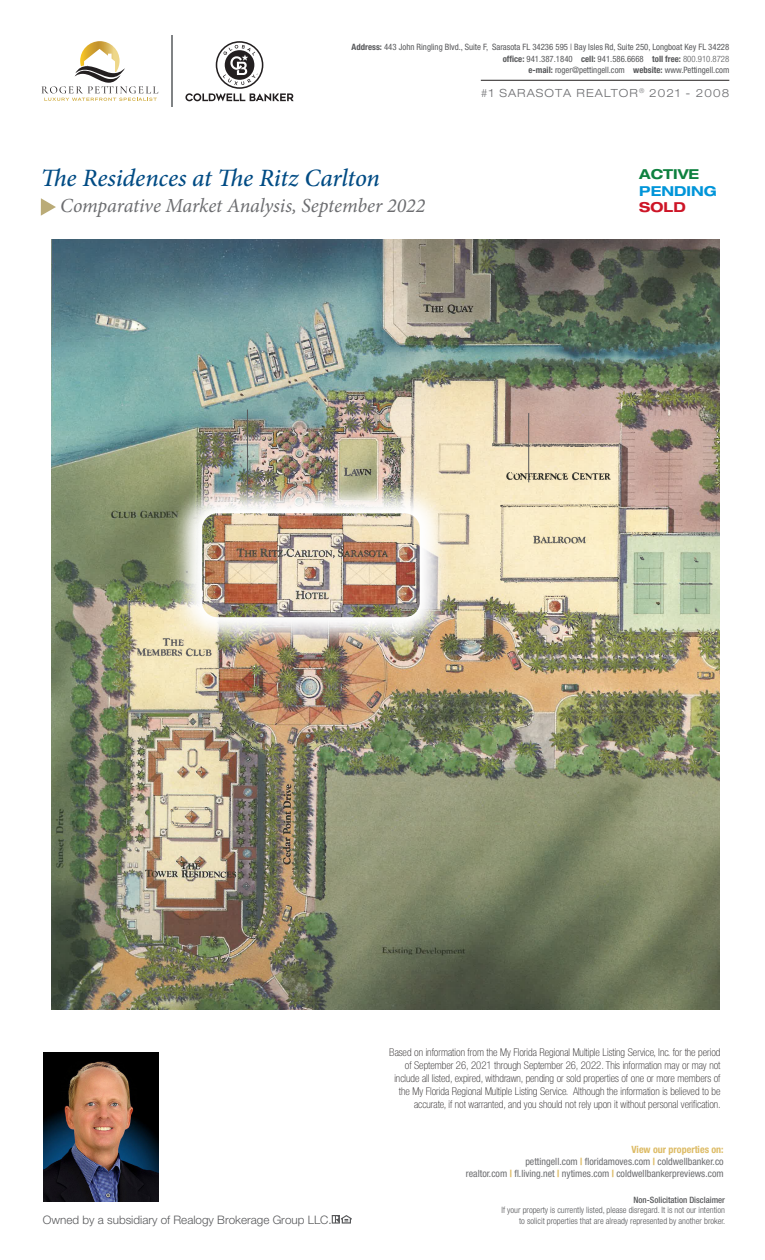
<style>
.page{position:relative;width:765px;height:1260px;background:#fff}
.page>*{position:absolute;margin:0;border:0;box-sizing:border-box;transform-origin:0 0}
.t1{font:italic 500 25px "Minion Pro";letter-spacing:-.005em;color:#004b84}
.t2{font:italic 20px "Minion Pro";letter-spacing:-.01em;color:#6c6d70}
.t3{font:700 expanded 13.75px "Helvetica Neue LT Std";color:#0095d9}
.t4{font:700 expanded 13.75px "Helvetica Neue LT Std";color:#0e813f}
.t5{font:700 expanded 13.75px "Helvetica Neue LT Std";color:#cd1527}
.t6{font:300 11.62px "Helvetica Neue LT Std";color:#57585a}
.t7{font:300 expanded 11.25px "Helvetica Neue LT Std";letter-spacing:.1em;color:#6c6d70}
.t8{font:100 condensed 10.75px/12.9px "Helvetica Neue LT Std";color:#231f20;text-align:right}
.t9{font:condensed 10px "Helvetica Neue LT Std";color:#6c6d70}
.t10{font:700 condensed 10px "Helvetica Neue LT Std";color:#ddbb65}
.t11{font:condensed 8.75px/11.2px "Helvetica Neue LT Std";color:#57585a;text-align:right}
.t12{font:300 condensed 8.75px/10.2px "Helvetica Neue LT Std";color:#57585a;text-align:right}
.s1{font-weight:700}
.s2{font-weight:300}
.s3{font-weight:700;color:#ddbb65}
.s4{font-weight:500}
</style>
<div class="page">
<svg style="left:41px;top:198px;width:15px;height:18px"></svg>
<img style="left:52px;top:240px;width:668px;height:769px">
<img style="left:163px;top:791px;width:21px;height:23px">
<img style="left:136px;top:636px;width:76px;height:22px">
<img style="left:137px;top:636px;width:48px;height:22px">
<img style="left:402px;top:394px;width:14px;height:85px">
<img style="left:532px;top:523px;width:55px;height:22px">
<img style="left:500px;top:500px;width:119px;height:20px">
<img style="left:511px;top:441px;width:87px;height:8px">
<img style="left:506px;top:471px;width:113px;height:44px">
<img style="left:629px;top:500px;width:35px;height:13px">
<svg style="left:677px;top:582px;width:10px;height:5px"></svg>
<svg style="left:704px;top:582px;width:10px;height:5px"></svg>
<svg style="left:693px;top:606px;width:8px;height:8px"></svg>
<img style="left:677px;top:557px;width:26px;height:8px">
<img style="left:673px;top:528px;width:47px;height:12px">
<svg style="left:653px;top:530px;width:13px;height:12px"></svg>
<img style="left:598px;top:441px;width:21px;height:8px">
<img style="left:630px;top:550px;width:15px;height:12px">
<img style="left:629px;top:523px;width:28px;height:17px">
<img style="left:542px;top:602px;width:23px;height:2px">
<img style="left:532px;top:535px;width:47px;height:12px">
<img style="left:542px;top:594px;width:28px;height:8px">
<svg style="left:498px;top:547px;width:7px;height:10px"></svg>
<img style="left:498px;top:560px;width:77px;height:24px">
<svg style="left:491px;top:441px;width:9px;height:8px"></svg>
<svg style="left:465px;top:441px;width:5px;height:8px"></svg>
<svg style="left:464px;top:513px;width:7px;height:7px"></svg>
<img style="left:451px;top:468px;width:20px;height:8px">
<svg style="left:445px;top:468px;width:6px;height:8px"></svg>
<img style="left:408px;top:468px;width:6px;height:11px">
<img style="left:342px;top:466px;width:18px;height:12px">
<img style="left:194px;top:666px;width:23px;height:5px">
<svg style="left:194px;top:685px;width:11px;height:10px"></svg>
<svg style="left:184px;top:821px;width:4px;height:7px"></svg>
<img style="left:169px;top:806px;width:14px;height:8px">
<img style="left:169px;top:819px;width:15px;height:22px">
<svg style="left:163px;top:826px;width:6px;height:12px"></svg>
<hr style="left:247px;top:410px;width:1px;height:103px;background:#57585a">
<hr style="left:528px;top:413px;width:1px;height:69px;background:#57585a">
<img style="left:168px;top:479px;width:286px;height:172px">
<img style="left:202px;top:513px;width:218px;height:104px">
<img style="left:402px;top:513px;width:14px;height:17px">
<svg style="left:185px;top:41px;width:109px;height:60px"></svg>
<hr style="left:171px;top:36px;width:1px;height:71px;background:#808385">
<svg style="left:42px;top:41px;width:116px;height:60px"></svg>
<img style="left:43px;top:1052px;width:116px;height:149px">
<svg style="left:332px;top:1215px;width:20px;height:9px"></svg>
<hr style="left:481px;top:80px;width:248px;height:1px;background:#231f20">
<p class="t11" style="left:352px;top:42px;width:379px"><span class="s1">Address:</span> 443 John Ringling Blvd., Suite F, Sarasota FL 34236 595 | Bay Isles Rd, Suite 250, Longboat Key FL 34228</p>
<p class="t11" style="left:503px;top:53px;width:228px"><span class="s1">office:</span> 941.387.1840 <span class="s1">cell:</span> 941.586.6668 <span class="s1">toll free:</span> <span class="s2">800.910.8728 </span><span class="s1">e-mail:</span> roger@pettingell.com <span class="s1">website:</span> www.Pettingell.com</p>
<p class="t7" style="left:480px;top:86px;width:250px">#1 SARASOTA REALTOR<sup>®</sup> 2021 - 2008</p>
<p class="t1" style="left:41px;top:161px;width:341px">The Residences at The Ritz Carlton</p>
<p class="t4" style="left:639px;top:166px;width:62px">ACTIVE</p>
<p class="t3" style="left:639px;top:182px;width:79px">PENDING</p>
<p class="t2" style="left:60px;top:192px;width:367px">Comparative Market Analysis, September 2022</p>
<p class="t5" style="left:639px;top:199px;width:48px">SOLD</p>
<p class="t8" style="left:389px;top:1046px;width:333px">Based on information from the My Florida Regional Multiple Listing Service, Inc. for the period of September 26, 2021 through September 26, 2022. This information may or may not include all listed, expired, withdrawn, pending or sold properties of one or more members of the My Florida Regional Multiple Listing Service. Although the information is believed to be accurate, if not warranted, and you should not rely upon it without personal verification.</p>
<p class="t6" style="left:43px;top:1212px;width:290px">Owned by a subsidiary of Realogy Brokerage Group LLC.</p>
<p class="t10" style="left:631px;top:1143px;width:94px">View our properties on:</p>
<p class="t9" style="left:525px;top:1155px;width:200px">pettingell.com <span class="s3">|</span> floridamoves.com <span class="s3">|</span> coldwellbanker.co</p>
<p class="t9" style="left:466px;top:1167px;width:259px">realtor.com <span class="s3">|</span> fl.living.net <span class="s3">|</span> nytimes.com <span class="s3">|</span> coldwellbankerpreviews.com</p>
<p class="t12" style="left:501px;top:1195px;width:225px"><span class="s4">Non-Solicitation Disclaimer<br></span>If your property is currently listed, please disregard. It is not our intention to solicit properties that are already represented by another broker.</p>
</div>
